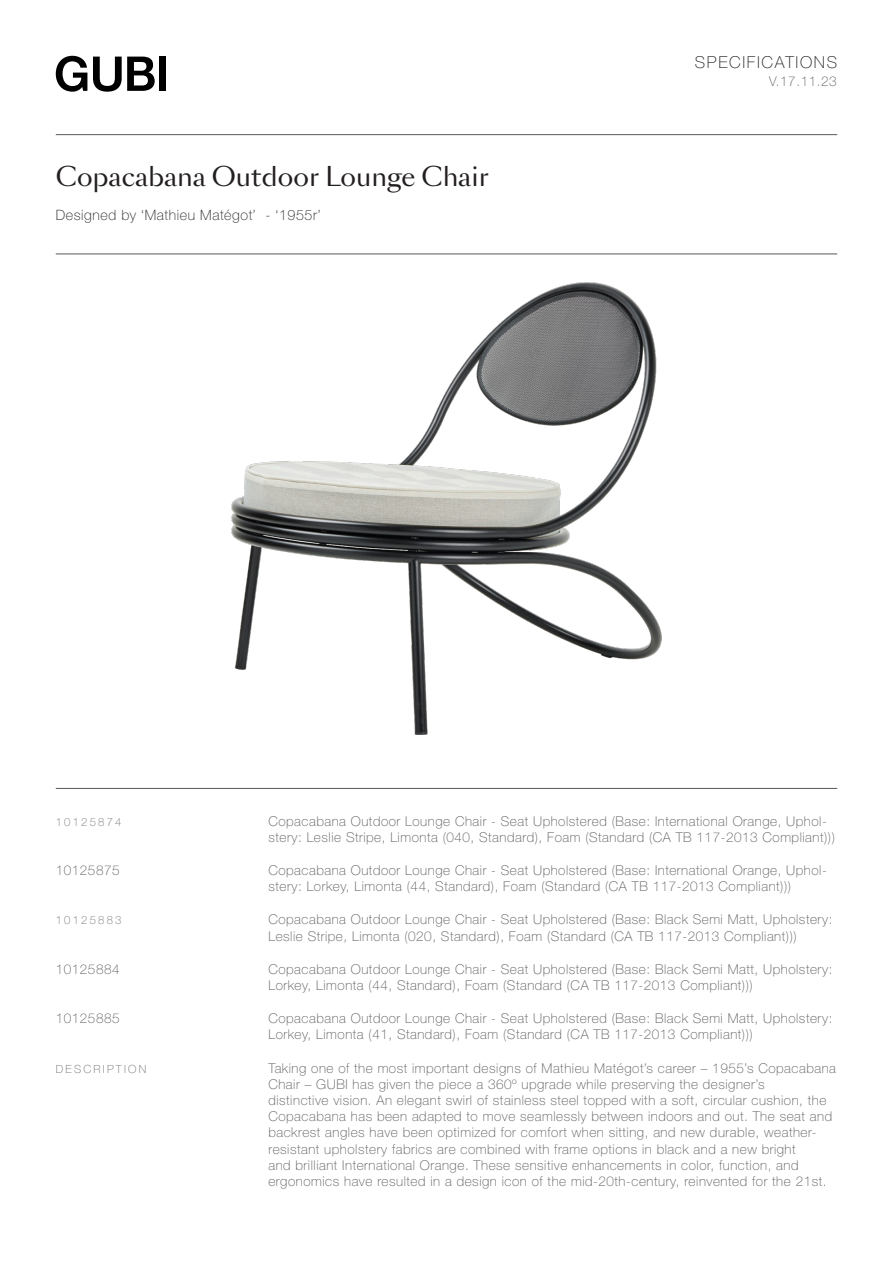
<style>
.page{position:relative;width:893px;height:1263px;background:#fff}
.page>*{position:absolute;margin:0;border:0;box-sizing:border-box;transform-origin:0 0}
.Heading_1_-_Title{font:25.5px "Sang Bleu Sans";color:#231f20}
.Specifications{font:100 16.5px "Helvetica Neue LT Std";letter-spacing:.1em;color:#231f20}
.Heading_1_-_Title-2{font:100 14.25px "Helvetica Neue LT Std";letter-spacing:.04em;color:#231f20}
.key_works{font:100 13.5px/16.2px "Helvetica Neue LT Std";letter-spacing:.04em;color:#57585a}
.key_works-2{font:100 11.25px "Helvetica Neue LT Std";letter-spacing:.2em;color:#6c6d70}
</style>
<div class="page">
<hr style="left:56px;top:134px;width:781px;height:1px;background:#57585a">
<hr style="left:56px;top:254px;width:781px;height:1px;background:#57585a">
<hr style="left:56px;top:788px;width:781px;height:1px;background:#57585a">
<img style="left:231px;top:283px;width:431px;height:452px">
<svg style="left:56px;top:56px;width:31px;height:36px"></svg>
<svg style="left:93px;top:57px;width:62px;height:35px"></svg>
<div style="left:159px;top:57px;width:7px;height:34px;background:#000"></div>
<p class="Heading_1_-_Title" style="left:56px;top:160px;width:434px">Copacabana Outdoor Lounge Chair</p>
<p class="Heading_1_-_Title-2" style="left:56px;top:207px;width:266px">Designed by ‘Mathieu Matégot’ - ‘1955r’</p>
<p class="Specifications" style="left:695px;top:52px;width:144px">SPECIFICATIONS</p>
<p class="key_works" style="left:769px;top:74px;width:69px">V.17.11.23</p>
<p class="key_works-2" style="left:56px;top:815px;width:67px">10125874</p>
<p class="key_works" style="left:268px;top:813px;width:568px">Copacabana Outdoor Lounge Chair - Seat Upholstered (Base: International Orange, Uphol&shy;stery: Leslie Stripe, Limonta (040, Standard), Foam (Standard (CA TB 117-2013 Compliant)))</p>
<p class="key_works" style="left:56px;top:862px;width:65px">10125875</p>
<p class="key_works" style="left:268px;top:862px;width:560px">Copacabana Outdoor Lounge Chair - Seat Upholstered (Base: International Orange, Uphol&shy;stery: Lorkey, Limonta (44, Standard), Foam (Standard (CA TB 117-2013 Compliant)))</p>
<p class="key_works-2" style="left:56px;top:914px;width:67px">10125883</p>
<p class="key_works" style="left:268px;top:911px;width:565px">Copacabana Outdoor Lounge Chair - Seat Upholstered (Base: Black Semi Matt, Upholstery:<br>Leslie Stripe, Limonta (020, Standard), Foam (Standard (CA TB 117-2013 Compliant)))</p>
<p class="key_works" style="left:56px;top:961px;width:65px">10125884</p>
<p class="key_works" style="left:268px;top:961px;width:565px">Copacabana Outdoor Lounge Chair - Seat Upholstered (Base: Black Semi Matt, Upholstery:<br>Lorkey, Limonta (44, Standard), Foam (Standard (CA TB 117-2013 Compliant)))</p>
<p class="key_works" style="left:56px;top:1010px;width:65px">10125885</p>
<p class="key_works" style="left:268px;top:1010px;width:565px">Copacabana Outdoor Lounge Chair - Seat Upholstered (Base: Black Semi Matt, Upholstery:<br>Lorkey, Limonta (41, Standard), Foam (Standard (CA TB 117-2013 Compliant)))</p>
<p class="key_works-2" style="left:56px;top:1062px;width:92px">DESCRIPTION</p>
<p class="key_works" style="left:268px;top:1060px;width:569px">Taking one of the most important designs of Mathieu Matégot’s career – 1955’s Copacabana Chair – GUBI has given the piece a 360º upgrade while preserving the designer’s<br>distinctive vision. An elegant swirl of stainless steel topped with a soft, circular cushion, the Copacabana has been adapted to move seamlessly between indoors and out. The seat and backrest angles have been optimized for comfort when sitting, and new durable, weather&shy;resistant upholstery fabrics are combined with frame options in black and a new bright<br>and brilliant International Orange. These sensitive enhancements in color, function, and ergonomics have resulted in a design icon of the mid-20th-century, reinvented for the 21st.</p>
</div>
